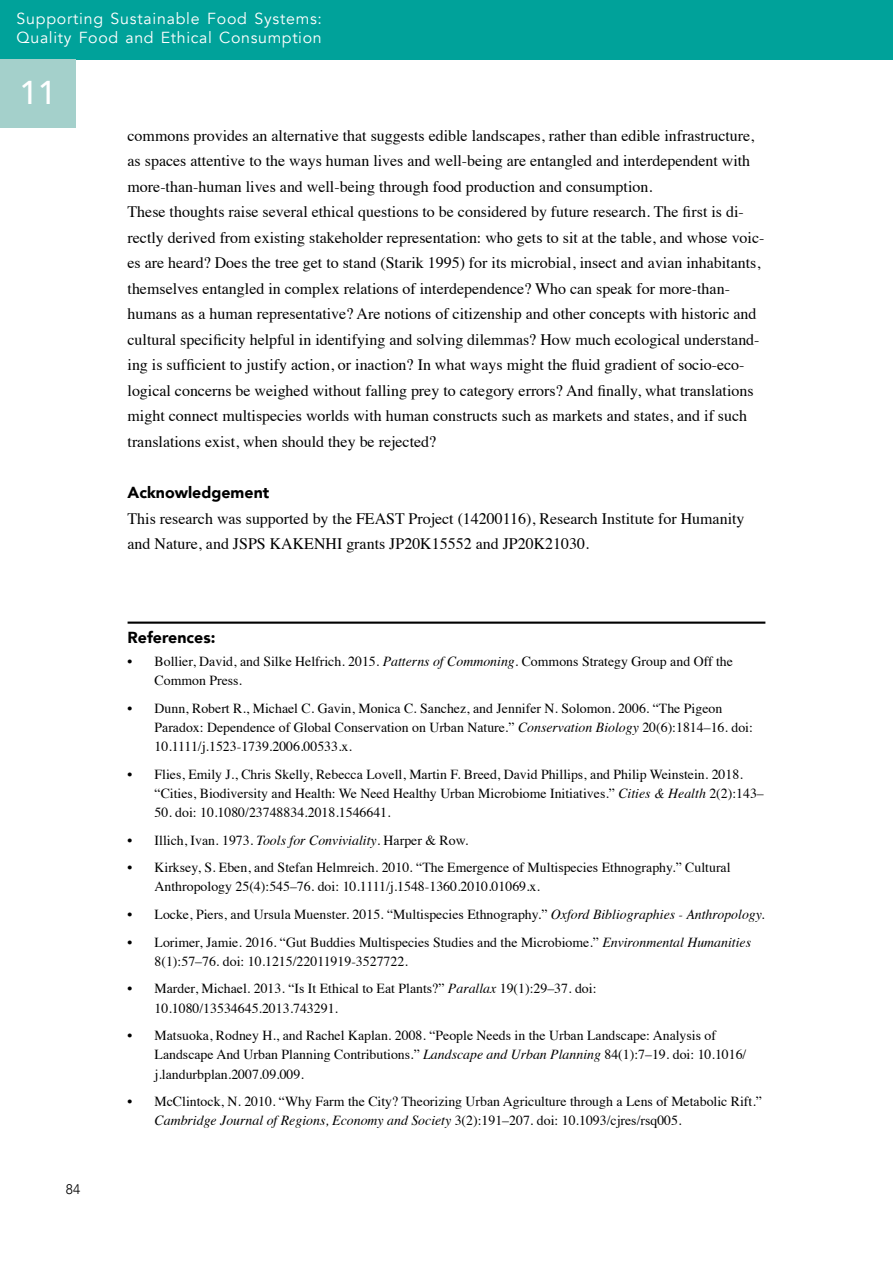
<style>
.page{position:relative;width:893px;height:1263px;background:#fff}
.page>*{position:absolute;margin:0;border:0;box-sizing:border-box;transform-origin:0 0}
.t1{font:500 33px "Avenir";color:#fff}
.t2{font:15.9px/25.5px "Times";color:#000}
.t3{font:15.9px/19.2px "Avenir";letter-spacing:.05em;color:#fff}
.t4{font:900 15.9px "Avenir";color:#000}
.t5{font:13.8px/19.2px "Times";color:#000}
.t6{font:300 13.8px "Avenir";color:#000}
.s1{font-style:italic}
</style>
<div class="page">
<div style="left:0;top:0;width:893px;height:60px;background:#00a29a"></div>
<div style="left:0;top:60px;width:75px;height:68px;background:#a4d0cb"></div>
<hr style="left:128px;top:621px;width:637px;height:3px;background:#000">
<p class="t3" style="left:17px;top:9px;width:307px">Supporting Sustainable Food Systems:<br>Quality Food and Ethical Consumption</p>
<h1 class="t1" style="left:19px;top:71px;width:38px">11</h1>
<p class="t6" style="left:66px;top:1180px;width:16px">84</p>
<p class="t2" style="left:128px;top:124px;width:638px">commons provides an alternative that suggests edible landscapes, rather than edible infrastructure, as spaces attentive to the ways human lives and well-being are entangled and interdependent with more-than-human lives and well-being through food production and consumption.<br>These thoughts raise several ethical questions to be considered by future research. The first is di&shy;rectly derived from existing stakeholder representation: who gets to sit at the table, and whose voic&shy;es are heard? Does the tree get to stand (Starik 1995) for its microbial, insect and avian inhabitants, themselves entangled in complex relations of interdependence? Who can speak for more-than&shy;humans as a human representative? Are notions of citizenship and other concepts with historic and cultural specificity helpful in identifying and solving dilemmas? How much ecological understand&shy;ing is sufficient to justify action, or inaction? In what ways might the fluid gradient of socio-eco&shy;logical concerns be weighed without falling prey to category errors? And finally, what translations might connect multispecies worlds with human constructs such as markets and states, and if such translations exist, when should they be rejected?</p>
<p class="t4" style="left:128px;top:482px;width:143px">Acknowledgement</p>
<p class="t2" style="left:128px;top:507px;width:618px">This research was supported by the FEAST Project (14200116), Research Institute for Humanity and Nature, and JSPS KAKENHI grants JP20K15552 and JP20K21030.</p>
<p class="t4" style="left:128px;top:627px;width:89px">References:</p>
<p class="t5" style="left:155px;top:653px;width:580px;text-indent:-27px">• Bollier, David, and Silke Helfrich. 2015. <span class="s1">Patterns of Commoning</span>. Commons Strategy Group and Off the<br>Common Press.</p>
<p class="t5" style="left:155px;top:700px;width:600px;text-indent:-27px">• Dunn, Robert R., Michael C. Gavin, Monica C. Sanchez, and Jennifer N. Solomon. 2006. “The Pigeon<br>Paradox: Dependence of Global Conservation on Urban Nature.” <span class="s1">Conservation Biology</span> 20(6):1814–16. doi:<br>10.1111/j.1523-1739.2006.00533.x.</p>
<p class="t5" style="left:155px;top:766px;width:611px;text-indent:-27px">• Flies, Emily J., Chris Skelly, Rebecca Lovell, Martin F. Breed, David Phillips, and Philip Weinstein. 2018. “Cities, Biodiversity and Health: We Need Healthy Urban Microbiome Initiatives.” <span class="s1">Cities &amp; Health</span> 2(2):143–</p>
<p class="t5" style="left:155px;top:804px;width:238px">50. doi: 10.1080/23748834.2018.1546641.</p>
<p class="t5" style="left:128px;top:831px;width:342px">• Illich, Ivan. 1973. <span class="s1">Tools for Conviviality</span>. Harper &amp; Row.</p>
<p class="t5" style="left:155px;top:859px;width:577px;text-indent:-27px">• Kirksey, S. Eben, and Stefan Helmreich. 2010. “The Emergence of Multispecies Ethnography.” Cultural<br>Anthropology 25(4):545–76. doi: 10.1111/j.1548-1360.2010.01069.x.</p>
<p class="t5" style="left:128px;top:906px;width:639px">• Locke, Piers, and Ursula Muenster. 2015. “Multispecies Ethnography.” <span class="s1">Oxford Bibliographies - Anthropology.</span></p>
<p class="t5" style="left:155px;top:934px;width:598px;text-indent:-27px">• Lorimer, Jamie. 2016. “Gut Buddies Multispecies Studies and the Microbiome.” <span class="s1">Environmental Humanities<br></span>8(1):57–76. doi: 10.1215/22011919-3527722.</p>
<p class="t5" style="left:155px;top:980px;width:443px;text-indent:-27px">• Marder, Michael. 2013. “Is It Ethical to Eat Plants?” <span class="s1">Parallax</span> 19(1):29–37. doi:<br>10.1080/13534645.2013.743291.</p>
<p class="t5" style="left:155px;top:1027px;width:593px;text-indent:-27px">• Matsuoka, Rodney H., and Rachel Kaplan. 2008. “People Needs in the Urban Landscape: Analysis of<br>Landscape And Urban Planning Contributions.” <span class="s1">Landscape and Urban Planning</span> 84(1):7–19. doi: 10.1016/ j.landurbplan.2007.09.009.</p>
<p class="t5" style="left:155px;top:1093px;width:609px;text-indent:-27px">• McClintock, N. 2010. “Why Farm the City? Theorizing Urban Agriculture through a Lens of Metabolic Rift.”<br><span class="s1">Cambridge Journal of Regions, Economy and Society</span> 3(2):191–207. doi: 10.1093/cjres/rsq005.</p>
</div>
